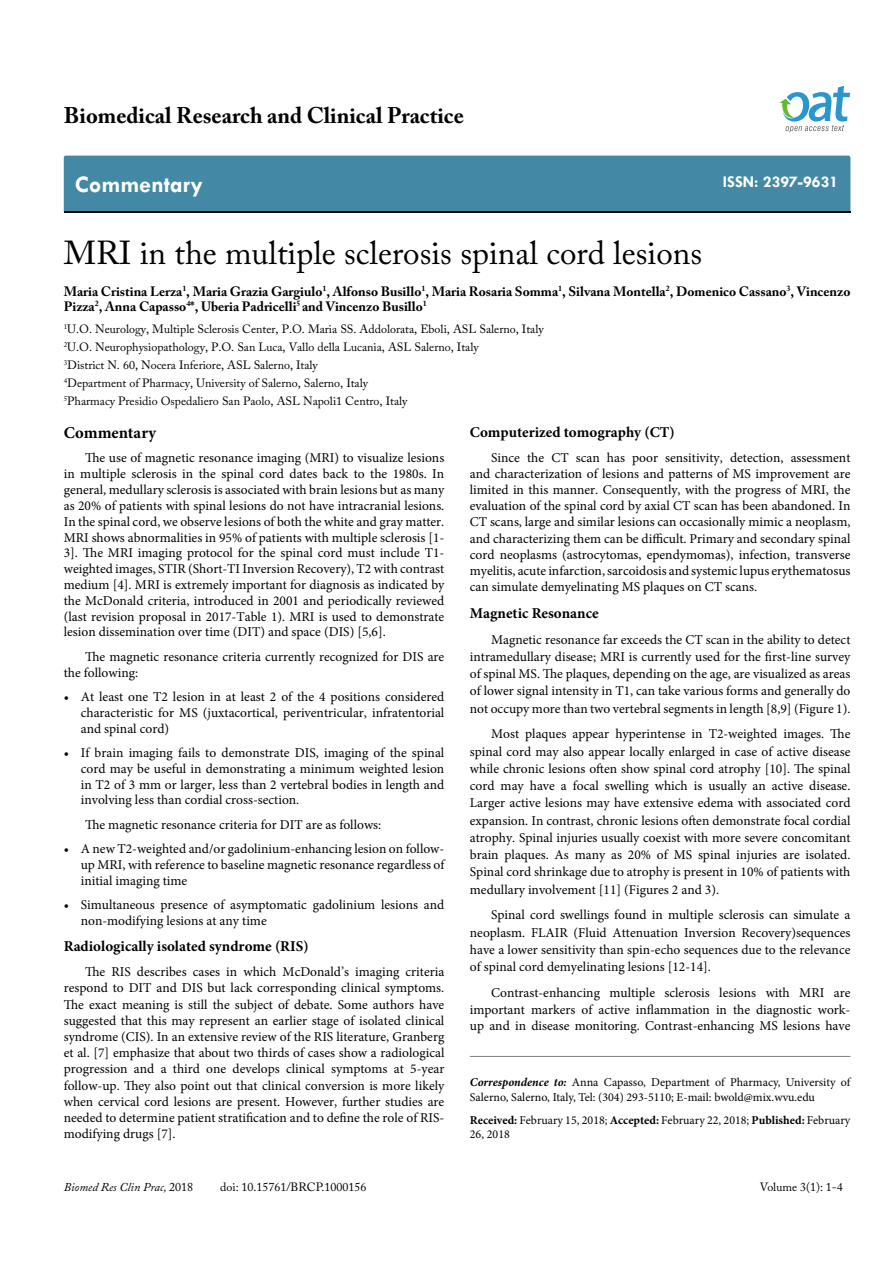
<style>
.page{position:relative;width:893px;height:1263px;background:#fff}
.page>*{position:absolute;margin:0;border:0;box-sizing:border-box;transform-origin:0 0}
.t1{font:33px "Adobe Caslon Pro";color:#000}
.t2{font:700 24px "Tw Cen";color:#fff}
.t3{font:700 22.5px "Adobe Caslon Pro";color:#000}
.t4{font:700 16.5px "Tw Cen";color:#fff}
.t5{font:700 16.5px "Minion Pro";letter-spacing:.005em;color:#000}
.t6{font:700 15px "Minion Pro";color:#000}
.t7{font:13.5px/15.8px "Minion Pro";color:#000;text-align:justify}
.t8{font:700 13.5px/15px "Adobe Caslon Pro";color:#000}
.t9{font:12px/18px "Adobe Caslon Pro";color:#000}
.t10{font:12px/14.4px "Minion Pro";color:#000}
.t11{font:italic 12px "Adobe Caslon Pro";color:#000}
.s1{font-weight:700;font-style:italic}
.s2{font-weight:700}
.s3{font-style:normal}
</style>
<div class="page">
<div style="left:64px;top:156px;width:786px;height:56px;background:#4389a5"></div>
<svg style="left:779px;top:86px;width:71px;height:47px"></svg>
<hr style="left:470px;top:1056px;width:380px;height:1px;background:#808285">
<h3 class="t3" style="left:64px;top:102px;width:401px">Biomedical Research and Clinical Practice</h3>
<h2 class="t2" style="left:75px;top:170px;width:130px">Commentary</h2>
<p class="t4" style="left:723px;top:172px;width:117px">ISSN: 2397-9631</p>
<h1 class="t1" style="left:64px;top:233px;width:640px">MRI in the multiple sclerosis spinal cord lesions</h1>
<p class="t8" style="left:64px;top:283px;width:788px">Maria Cristina Lerza<sup>1</sup>, Maria Grazia Gargiulo<sup>1</sup>, Alfonso Busillo<sup>1</sup>, Maria Rosaria Somma<sup>1</sup>, Silvana Montella<sup>2</sup>, Domenico Cassano<sup>3</sup>, Vincenzo<br>Pizza<sup>2</sup>, Anna Capasso<sup>4</sup>*, Uberia Padricelli<sup>5</sup> and Vincenzo Busillo<sup>1</sup></p>
<p class="t9" style="left:64px;top:320px;width:481px"><sup>1</sup>U.O. Neurology, Multiple Sclerosis Center, P.O. Maria SS. Addolorata, Eboli, ASL Salerno, Italy <sup>2</sup>U.O. Neurophysiopathology, P.O. San Luca, Vallo della Lucania, ASL Salerno, Italy<br><sup>3</sup>District N. 60, Nocera Inferiore, ASL Salerno, Italy<br><sup>4</sup>Department of Pharmacy, University of Salerno, Salerno, Italy<br><sup>5</sup>Pharmacy Presidio Ospedaliero San Paolo, ASL Napoli1 Centro, Italy</p>
<p class="t5" style="left:64px;top:421px;width:94px">Commentary</p>
<p class="t7" style="left:64px;top:450px;width:382px;text-indent:21px">The use of magnetic resonance imaging (MRI) to visualize lesions in multiple sclerosis in the spinal cord dates back to the 1980s. In general, medullary sclerosis is associated with brain lesions but as many as 20% of patients with spinal lesions do not have intracranial lesions.<br>In the spinal cord, we observe lesions of both the white and gray matter.<br>MRI shows abnormalities in 95% of patients with multiple sclerosis [1- 3]. The MRI imaging protocol for the spinal cord must include T1- weighted images, STIR (Short-TI Inversion Recovery), T2 with contrast medium [4]. MRI is extremely important for diagnosis as indicated by the McDonald criteria, introduced in 2001 and periodically reviewed (last revision proposal in 2017-Table 1). MRI is used to demonstrate lesion dissemination over time (DIT) and space (DIS) [5,6].</p>
<p class="t7" style="left:64px;top:649px;width:382px;text-indent:21px">The magnetic resonance criteria currently recognized for DIS are the following:</p>
<p class="t7" style="left:81px;top:689px;width:365px;text-indent:-17px">• At least one T2 lesion in at least 2 of the 4 positions considered characteristic for MS (juxtacortical, periventricular, infratentorial and spinal cord)</p>
<p class="t7" style="left:81px;top:745px;width:365px;text-indent:-17px">• If brain imaging fails to demonstrate DIS, imaging of the spinal cord may be useful in demonstrating a minimum weighted lesion in T2 of 3 mm or larger, less than 2 vertebral bodies in length and involving less than cordial cross-section.</p>
<p class="t7" style="left:85px;top:816px;width:298px">The magnetic resonance criteria for DIT are as follows:</p>
<p class="t7" style="left:81px;top:841px;width:365px;text-indent:-17px">• A new T2-weighted and/or gadolinium-enhancing lesion on follow&shy;up MRI, with reference to baseline magnetic resonance regardless of initial imaging time</p>
<p class="t7" style="left:81px;top:897px;width:365px;text-indent:-17px">• Simultaneous presence of asymptomatic gadolinium lesions and non-modifying lesions at any time</p>
<p class="t6" style="left:64px;top:936px;width:246px">Radiologically isolated syndrome (RIS)</p>
<p class="t7" style="left:64px;top:964px;width:382px;line-height:16.2px;text-indent:21px">The RIS describes cases in which McDonald’s imaging criteria respond to DIT and DIS but lack corresponding clinical symptoms.<br>The exact meaning is still the subject of debate. Some authors have suggested that this may represent an earlier stage of isolated clinical syndrome (CIS). In an extensive review of the RIS literature, Granberg et al. [7] emphasize that about two thirds of cases show a radiological progression and a third one develops clinical symptoms at 5-year follow-up. They also point out that clinical conversion is more likely when cervical cord lesions are present. However, further studies are needed to determine patient stratification and to define the role of RIS&shy;modifying drugs [7].</p>
<p class="t6" style="left:470px;top:422px;width:206px">Computerized tomography (CT)</p>
<p class="t7" style="left:470px;top:449px;width:382px;line-height:16.2px;text-indent:21px">Since the CT scan has poor sensitivity, detection, assessment and characterization of lesions and patterns of MS improvement are limited in this manner. Consequently, with the progress of MRI, the evaluation of the spinal cord by axial CT scan has been abandoned. In CT scans, large and similar lesions can occasionally mimic a neoplasm, and characterizing them can be difficult. Primary and secondary spinal cord neoplasms (astrocytomas, ependymomas), infection, transverse myelitis, acute infarction, sarcoidosis and systemic lupus erythematosus can simulate demyelinating MS plaques on CT scans.</p>
<p class="t6" style="left:470px;top:602px;width:130px">Magnetic Resonance</p>
<p class="t7" style="left:470px;top:631px;width:382px;line-height:17.2px;text-indent:21px">Magnetic resonance far exceeds the CT scan in the ability to detect intramedullary disease; MRI is currently used for the first-line survey of spinal MS. The plaques, depending on the age, are visualized as areas of lower signal intensity in T1, can take various forms and generally do not occupy more than two vertebral segments in length [8,9] (Figure 1).</p>
<p class="t7" style="left:470px;top:725px;width:382px;line-height:17.2px;text-indent:21px">Most plaques appear hyperintense in T2-weighted images. The spinal cord may also appear locally enlarged in case of active disease while chronic lesions often show spinal cord atrophy [10]. The spinal cord may have a focal swelling which is usually an active disease.<br>Larger active lesions may have extensive edema with associated cord expansion. In contrast, chronic lesions often demonstrate focal cordial atrophy. Spinal injuries usually coexist with more severe concomitant brain plaques. As many as 20% of MS spinal injuries are isolated.<br>Spinal cord shrinkage due to atrophy is present in 10% of patients with medullary involvement [11] (Figures 2 and 3).</p>
<p class="t7" style="left:470px;top:906px;width:382px;line-height:17.2px;text-indent:21px">Spinal cord swellings found in multiple sclerosis can simulate a neoplasm. FLAIR (Fluid Attenuation Inversion Recovery)sequences have a lower sensitivity than spin-echo sequences due to the relevance of spinal cord demyelinating lesions [12-14].</p>
<p class="t7" style="left:470px;top:984px;width:382px;line-height:16.8px;text-indent:21px">Contrast-enhancing multiple sclerosis lesions with MRI are important markers of active inflammation in the diagnostic work&shy;up and in disease monitoring. Contrast-enhancing MS lesions have</p>
<p class="t10" style="left:470px;top:1075px;width:382px"><span class="s1">Correspondence to:</span> Anna Capasso, Department of Pharmacy, University of<br>Salerno, Salerno, Italy, Tel: (304) 293-5110; E-mail: bwold@mix.wvu.edu</p>
<p class="t10" style="left:470px;top:1113px;width:382px"><span class="s2">Received:</span> February 15, 2018; <span class="s2">Accepted:</span> February 22, 2018; <span class="s2">Published:</span> February<br>26, 2018</p>
<p class="t11" style="left:64px;top:1180px;width:131px">Biomed Res Clin Prac, <span class="s3">2018</span></p>
<p class="t9" style="left:220px;top:1178px;width:148px">doi: 10.15761/BRCP.1000156</p>
<p class="t9" style="left:760px;top:1178px;width:84px">Volume 3(1): 1-4</p>
</div>
